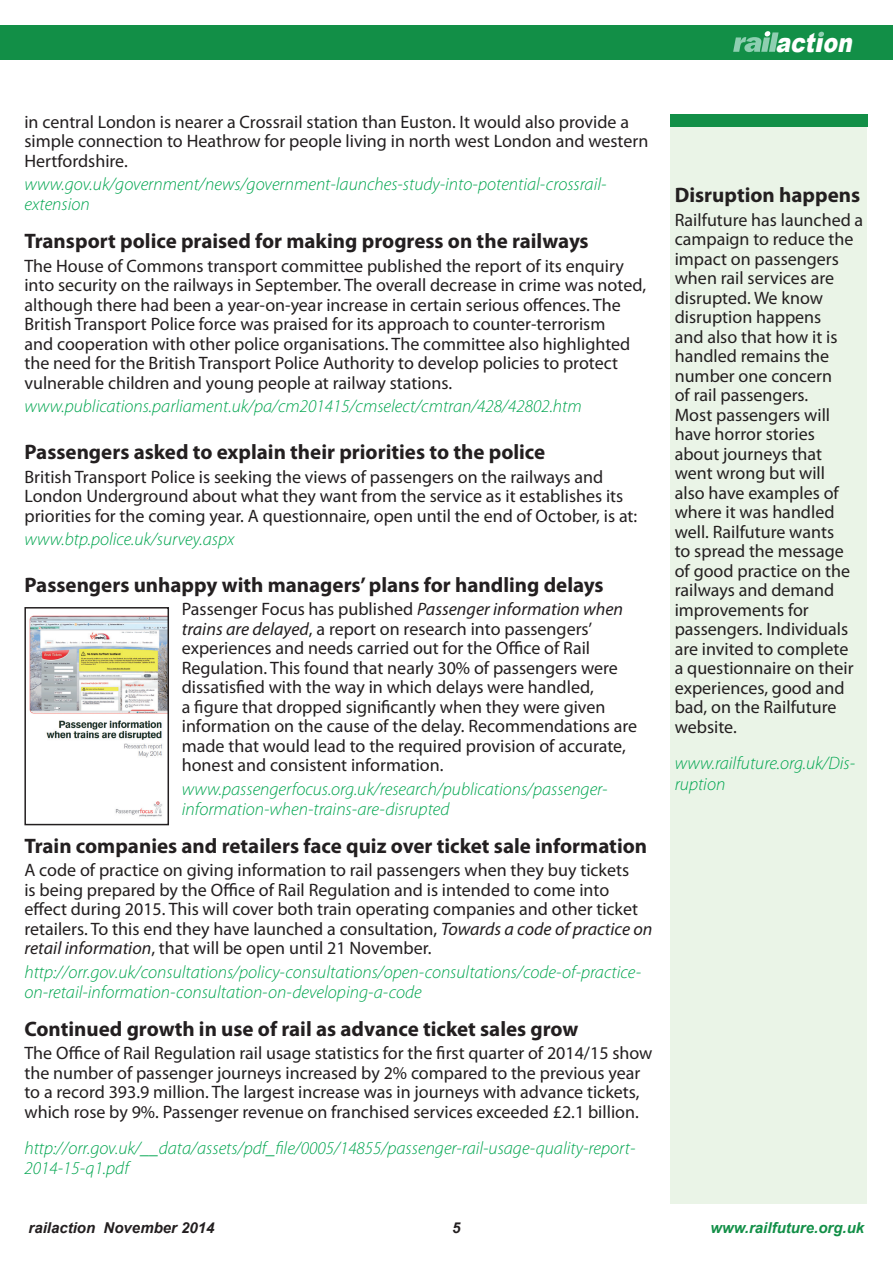
<style>
.page{position:relative;width:893px;height:1263px;background:#fff}
.page>*{position:absolute;margin:0;border:0;box-sizing:border-box;transform-origin:0 0}
.t1{font:italic 900 26.7px "Arial";color:#fff;scale:.81 1}
.t2{font:700 21px "Myriad Pro";color:#231f20}
.t3{font:18px/19.5px "Myriad Pro";color:#231f20}
.t4{font:italic 300 18px/19.5px "Myriad Pro";color:#00a54f}
.t5{font:italic 700 15px "Arial";color:#231f20}
.t6{font:italic 700 15px "Arial";color:#128f47}
.s1{font-style:italic}
</style>
<div class="page">
<div style="left:0;top:26px;width:893px;height:34px;background:#128f47"></div>
<svg style="left:733px;top:31px;width:46px;height:21px"></svg>
<svg style="left:818px;top:32px;width:6px;height:5px"></svg>
<div style="left:670px;top:114px;width:197px;height:1089px;background:#eaf4e7"></div>
<div style="left:670px;top:114px;width:197px;height:13px;background:#128f47"></div>
<img style="left:29px;top:615px;width:137px;height:202px">
<div style="left:24px;top:607px;width:145px;height:218px;border:2px solid #231f20"></div>
<h1 class="t1" style="left:775px;top:23px;width:104px">action</h1>
<p class="t3" style="left:24px;top:112px;width:625px">in central London is nearer a Crossrail station than Euston. It would also provide a simple connection to Heathrow for people living in north west London and western<br>Hertfordshire.</p>
<p class="t4" style="left:24px;top:175px;width:583px">www.gov.uk/government/news/government-launches-study-into-potential-crossrail&shy;extension</p>
<p class="t2" style="left:24px;top:227px;width:566px">Transport police praised for making progress on the railways</p>
<p class="t3" style="left:24px;top:256px;width:623px">The House of Commons transport committee published the report of its enquiry into security on the railways in September. The overall decrease in crime was noted, although there had been a year-on-year increase in certain serious offences. The British Transport Police force was praised for its approach to counter-terrorism<br>and cooperation with other police organisations. The committee also highlighted the need for the British Transport Police Authority to develop policies to protect vulnerable children and young people at railway stations.</p>
<p class="t4" style="left:24px;top:397px;width:559px">www.publications.parliament.uk/pa/cm201415/cmselect/cmtran/428/42802.htm</p>
<p class="t2" style="left:24px;top:438px;width:522px">Passengers asked to explain their priorities to the police</p>
<p class="t3" style="left:24px;top:466px;width:614px">British Transport Police is seeking the views of passengers on the railways and<br>London Underground about what they want from the service as it establishes its priorities for the coming year. A questionnaire, open until the end of October, is at:</p>
<p class="t4" style="left:24px;top:530px;width:211px">www.btp.police.uk/survey.aspx</p>
<p class="t2" style="left:24px;top:571px;width:581px">Passengers unhappy with managers’ plans for handling delays</p>
<p class="t3" style="left:182px;top:599px;width:457px">Passenger Focus has published <span class="s1">Passenger information when trains are delayed</span>, a report on research into passengers’ experiences and needs carried out for the Office of Rail Regulation. This found that nearly 30% of passengers were dissatisfied with the way in which delays were handled,<br>a figure that dropped significantly when they were given information on the cause of the delay. Recommendations are made that would lead to the required provision of accurate, honest and consistent information.</p>
<p class="t4" style="left:182px;top:780px;width:427px">www.passengerfocus.org.uk/research/publications/passenger&shy;information-when-trains-are-disrupted</p>
<p class="t2" style="left:24px;top:832px;width:624px">Train companies and retailers face quiz over ticket sale information</p>
<p class="t3" style="left:24px;top:860px;width:629px">A code of practice on giving information to rail passengers when they buy tickets<br>is being prepared by the Office of Rail Regulation and is intended to come into effect during 2015. This will cover both train operating companies and other ticket retailers. To this end they have launched a consultation, <span class="s1">Towards a code of practice on retail information</span>, that will be open until 21 November.</p>
<p class="t4" style="left:24px;top:963px;width:618px">http://orr.gov.uk/consultations/policy-consultations/open-consultations/code-of-practice&shy;on-retail-information-consultation-on-developing-a-code</p>
<p class="t2" style="left:24px;top:1015px;width:556px">Continued growth in use of rail as advance ticket sales grow</p>
<p class="t3" style="left:24px;top:1043px;width:630px">The Office of Rail Regulation rail usage statistics for the first quarter of 2014/15 show the number of passenger journeys increased by 2% compared to the previous year to a record 393.9 million. The largest increase was in journeys with advance tickets, which rose by 9%. Passenger revenue on franchised services exceeded £2.1 billion.</p>
<p class="t4" style="left:24px;top:1139px;width:612px">http://orr.gov.uk/__data/assets/pdf_file/0005/14855/passenger-rail-usage-quality-report-<br>2014-15-q1.pdf</p>
<p class="t2" style="left:675px;top:181px;width:187px">Disruption happens</p>
<p class="t3" style="left:675px;top:210px;width:190px">Railfuture has launched a campaign to reduce the impact on passengers when rail services are disrupted. We know disruption happens<br>and also that how it is handled remains the number one concern<br>of rail passengers.<br>Most passengers will have horror stories about journeys that went wrong but will<br>also have examples of where it was handled well. Railfuture wants<br>to spread the message of good practice on the railways and demand improvements for passengers. Individuals are invited to complete<br>a questionnaire on their experiences, good and bad, on the Railfuture website.</p>
<p class="t4" style="left:675px;top:753px;width:182px;line-height:21px">www.railfuture.org.uk/Dis&shy;ruption</p>
<p class="t5" style="left:29px;top:1218px;width:187px">railaction November 2014</p>
<p class="t5" style="left:452px;top:1218px;width:10px">5</p>
<p class="t6" style="left:710px;top:1218px;width:155px">www.railfuture.org.uk</p>
</div>
